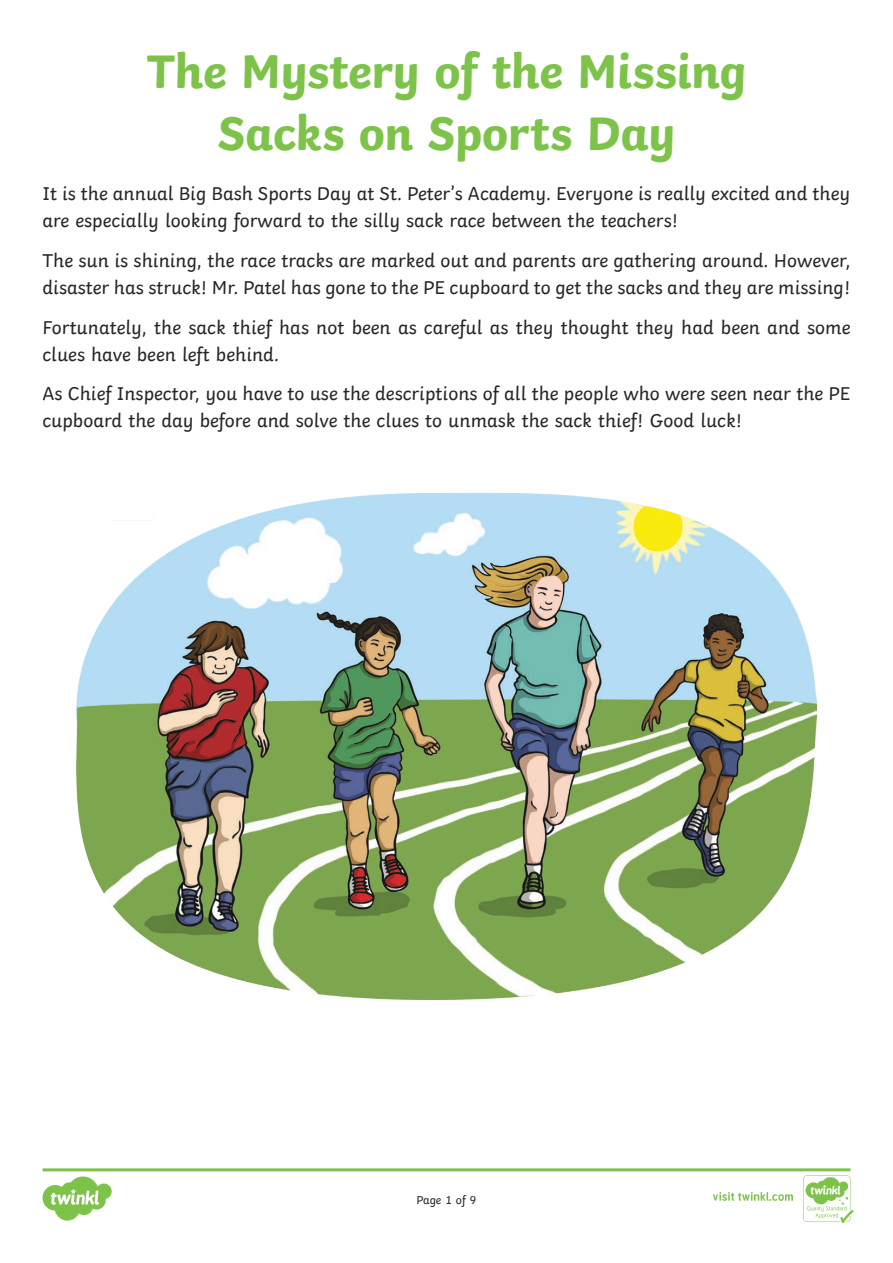
<style>
.page{position:relative;width:893px;height:1263px;background:#fff}
.page>*{position:absolute;margin:0;border:0;box-sizing:border-box;transform-origin:0 0}
.t1{font:700 49.5px/62.2px "Twinkl";letter-spacing:-.01em;color:#7dc34a;text-align:center}
.t2{font:19.5px/27px "Twinkl";color:#282526}
.t3{font:12px "Twinkl";letter-spacing:-.005em;color:#282526}
</style>
<div class="page">
<img style="left:77px;top:492px;width:739px;height:508px">
<svg style="left:43px;top:1168px;width:810px;height:55px"></svg>
<h1 class="t1" style="left:146px;top:40px;width:601px">The Mystery of the Missing<br>Sacks on Sports Day</h1>
<p class="t2" style="left:43px;top:180px;width:809px">It is the annual Big Bash Sports Day at St. Peter’s Academy. Everyone is really excited and they are especially looking forward to the silly sack race between the teachers!</p>
<p class="t2" style="left:43px;top:246px;width:809px">The sun is shining, the race tracks are marked out and parents are gathering around. However, disaster has struck! Mr. Patel has gone to the PE cupboard to get the sacks and they are missing!</p>
<p class="t2" style="left:43px;top:313px;width:809px">Fortunately, the sack thief has not been as careful as they thought they had been and some clues have been left behind.</p>
<p class="t2" style="left:43px;top:380px;width:809px">As Chief Inspector, you have to use the descriptions of all the people who were seen near the PE cupboard the day before and solve the clues to unmask the sack thief! Good luck!</p>
<p class="t3" style="left:416px;top:1192px;width:62px">Page 1 of 9</p>
</div>
